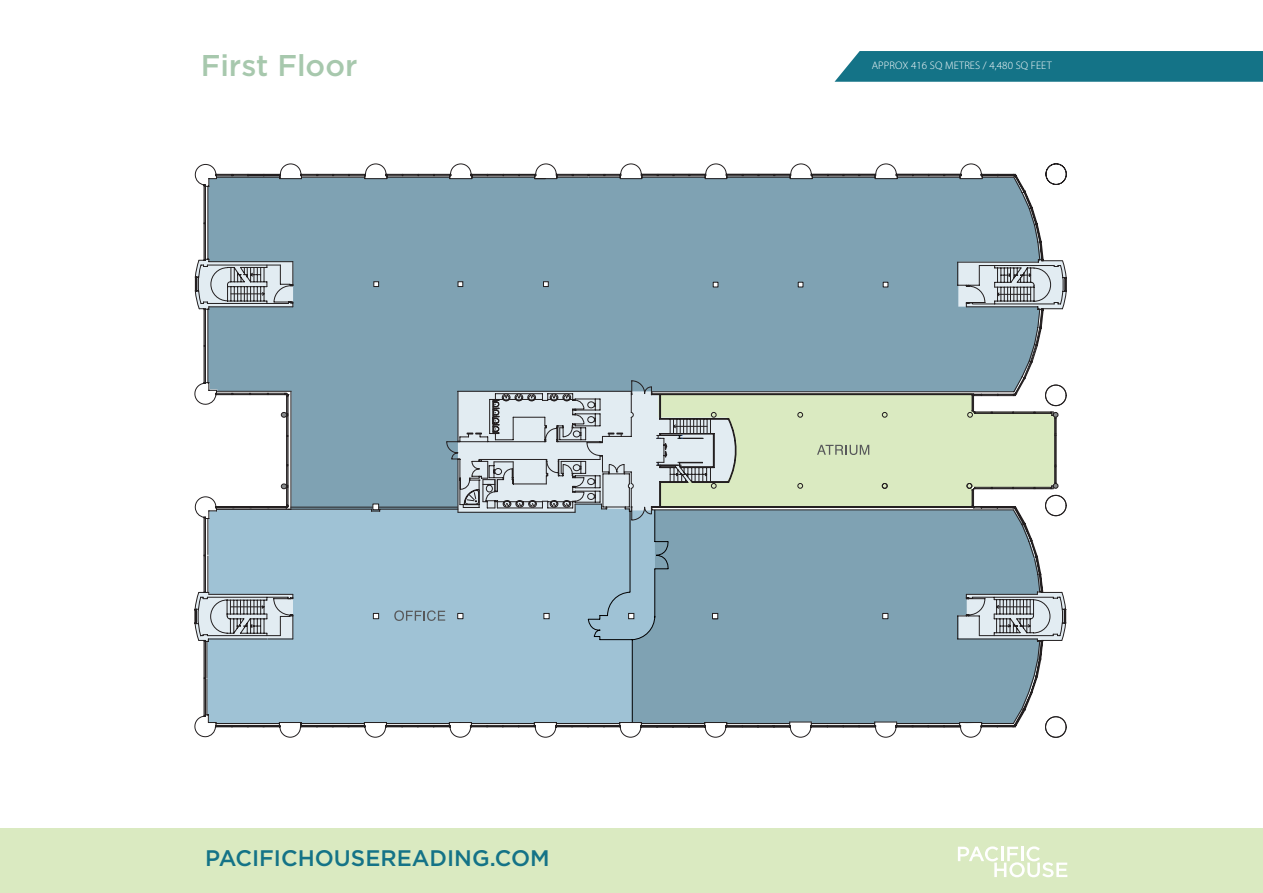
<style>
.page{position:relative;width:1263px;height:893px;background:#fff}
.page>*{position:absolute;margin:0;border:0;box-sizing:border-box;transform-origin:0 0}
.t1{font:500 30px "Gotham";color:#a7c8ad}
.t2{font:500 22.5px "Gotham";color:#147387}
.t3{font:300 10.95px "Myriad Pro";letter-spacing:.01em;color:#fff}
</style>
<div class="page">
<div style="left:0;top:828px;width:1263px;height:65px;background:#daeac1"></div>
<svg style="left:194px;top:163px;width:873px;height:575px;background:#9ab5bf"></svg>
<div style="left:617px;top:276px;width:48px;height:22px;background:#7fa2b3"></div>
<div style="left:777px;top:606px;width:48px;height:22px;background:#7fa2b3"></div>
<div style="left:834px;top:51px;width:429px;height:31px;background:#147387"></div>
<svg style="left:958px;top:846px;width:109px;height:31px"></svg>
<p class="t1" style="left:201px;top:46px;width:158px">First Floor</p>
<p class="t3" style="left:872px;top:59px;width:181px">APPROX 416 SQ METRES / 4,480 SQ FEET</p>
<p class="t2" style="left:205px;top:844px;width:346px">PACIFICHOUSEREADING.COM</p>
</div>
